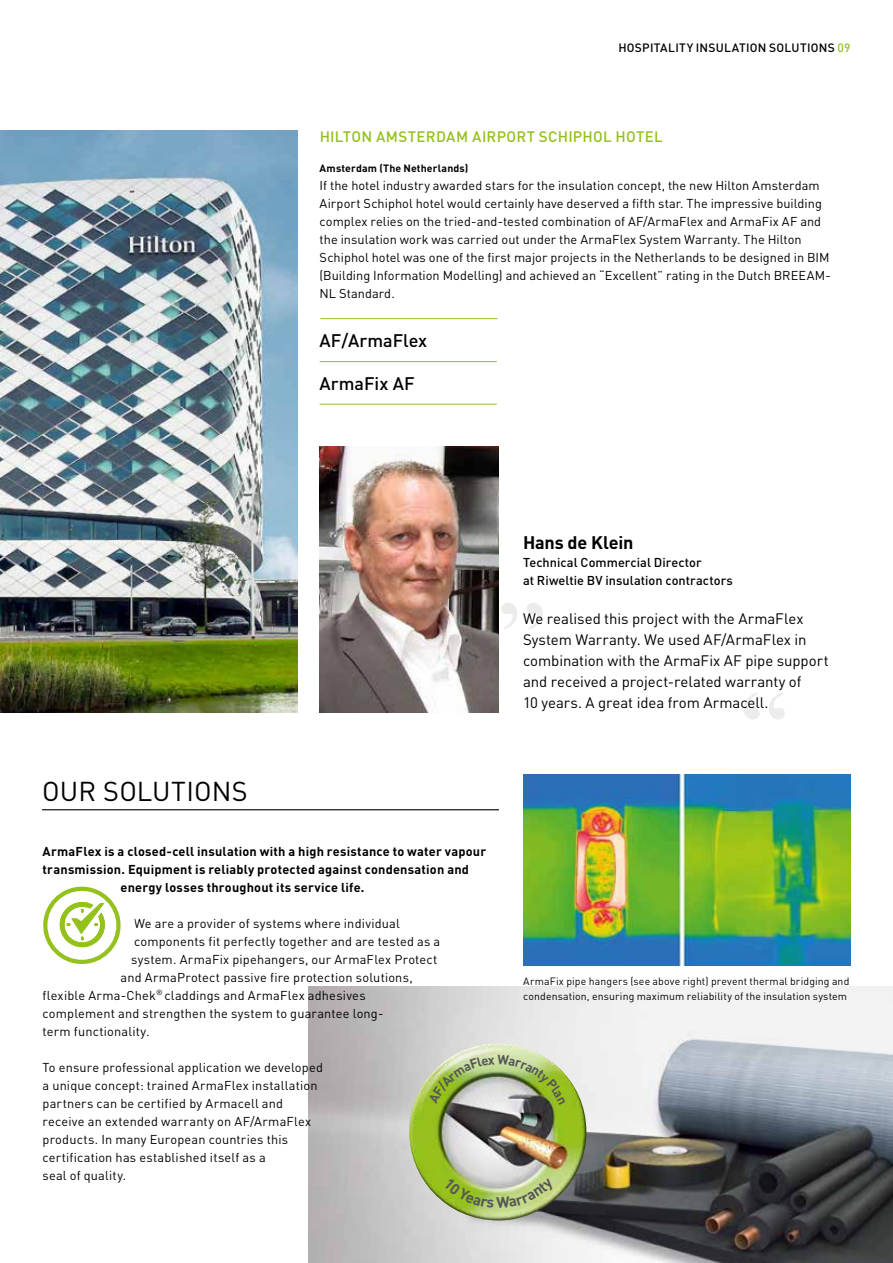
<style>
.page{position:relative;width:893px;height:1263px;background:#fff}
.page>*{position:absolute;margin:0;border:0;box-sizing:border-box;transform-origin:0 0}
.t1{font:108px "Times New Roman";color:#ececed}
.t2{font:27px "DIN Pro";letter-spacing:.005em;color:#000}
.t3{font:500 18px "DIN Pro";color:#000}
.t4{font:700 18px "DIN Pro";letter-spacing:-.01em;color:#000}
.t5{font:15px/21px "DIN Pro";letter-spacing:-.005em;color:#000}
.t6{font:500 15px "DIN Pro";letter-spacing:.02em;color:#94c11c}
.t7{font:12.75px/18px "DIN Pro";letter-spacing:.01em;color:#000}
.t8{font:700 12.75px "DIN Pro";letter-spacing:.015em;color:#000}
.t9{font:500 12.75px/18px "DIN Pro";letter-spacing:.005em;color:#000}
.t10{font:500 12px "DIN Pro";letter-spacing:.02em;color:#000}
.t11{font:10.5px/15px "DIN Pro";letter-spacing:.015em;color:#000}
.t12{font:700 10.5px "DIN Pro";letter-spacing:.015em;color:#000}
.s1{color:#94c11c}
</style>
<div class="page">
<img style="left:308px;top:986px;width:585px;height:277px">
<svg style="left:43px;top:887px;width:78px;height:77px"></svg>
<hr style="left:320px;top:318px;width:177px;height:1px;background:#94c11c">
<hr style="left:320px;top:361px;width:177px;height:1px;background:#94c11c">
<hr style="left:320px;top:404px;width:177px;height:1px;background:#94c11c">
<img style="left:0;top:130px;width:298px;height:583px">
<img style="left:320px;top:446px;width:179px;height:267px">
<hr style="left:42px;top:809px;width:457px;height:1px;background:#000">
<img style="left:523px;top:774px;width:327px;height:191px">
<img style="left:409px;top:1043px;width:177px;height:177px;border-radius:88px">
<img style="left:428px;top:1055px;width:137px;height:49px">
<svg style="left:444px;top:1178px;width:111px;height:30px;background:#b1c971"></svg>
<p class="t10" style="left:618px;top:38px;width:234px">HOSPITALITY INSULATION SOLUTIONS <span class="s1">09</span></p>
<p class="t6" style="left:320px;top:124px;width:345px">HILTON AMSTERDAM AIRPORT SCHIPHOL HOTEL</p>
<p class="t12" style="left:320px;top:159px;width:150px">Amsterdam (The Netherlands)</p>
<p class="t7" style="left:320px;top:175px;width:513px">If the hotel industry awarded stars for the insulation concept, the new Hilton Amsterdam Airport Schiphol hotel would certainly have deserved a fifth star. The impressive building complex relies on the tried-and-tested combination of AF/ArmaFlex and ArmaFix AF and the insulation work was carried out under the ArmaFlex System Warranty. The Hilton Schiphol hotel was one of the first major projects in the Netherlands to be designed in BIM (Building Information Modelling) and achieved an “Excellent” rating in the Dutch BREEAM-NL Standard.</p>
<h3 class="t3" style="left:320px;top:326px;width:109px">AF/ArmaFlex</h3>
<h3 class="t3" style="left:320px;top:368px;width:96px">ArmaFix AF</h3>
<h3 class="t4" style="left:523px;top:527px;width:112px">Hans de Klein</h3>
<p class="t9" style="left:523px;top:552px;width:211px">Technical Commercial Director<br>at Riweltie BV insulation contractors</p>
<p class="t5" style="left:523px;top:606px;width:307px">We realised this project with the ArmaFlex System Warranty. We used AF/ArmaFlex in combination with the ArmaFix AF pipe support and received a project-related warranty of<br>10 years. A great idea from Armacell.</p>
<h1 class="t1" style="left:546px;top:669px;width:49px;rotate:-180deg">“</h1>
<h1 class="t1" style="left:740px;top:653px;width:49px">“</h1>
<h2 class="t2" style="left:42px;top:770px;width:207px">OUR SOLUTIONS</h2>
<p class="t8" style="left:43px;top:840px;width:445px">ArmaFlex is a closed-cell insulation with a high resistance to water vapour</p>
<p class="t8" style="left:43px;top:858px;width:428px">transmission. Equipment is reliably protected against condensation and</p>
<p class="t8" style="left:121px;top:876px;width:245px">energy losses throughout its service life.</p>
<p class="t7" style="left:134px;top:913px;width:267px">We are a provider of systems where individual</p>
<p class="t7" style="left:134px;top:931px;width:308px">components fit perfectly together and are tested as a</p>
<p class="t7" style="left:131px;top:949px;width:308px">system. ArmaFix pipehangers, our ArmaFlex Protect</p>
<p class="t7" style="left:121px;top:967px;width:294px">and ArmaProtect passive fire protection solutions,</p>
<p class="t7" style="left:43px;top:985px;width:325px">flexible Arma-Chek<sup>®</sup> claddings and ArmaFlex adhesives</p>
<p class="t7" style="left:43px;top:1003px;width:343px">complement and strengthen the system to guarantee long-</p>
<p class="t7" style="left:43px;top:1021px;width:108px">term functionality.</p>
<p class="t7" style="left:43px;top:1057px;width:282px">To ensure professional application we developed a unique concept: trained ArmaFlex installation partners can be certified by Armacell and receive an extended warranty on AF/ArmaFlex products. In many European countries this certification has established itself as a<br>seal of quality.</p>
<p class="t11" style="left:523px;top:972px;width:328px">ArmaFix pipe hangers (see above right) prevent thermal bridging and condensation, ensuring maximum reliability of the insulation system</p>
</div>
